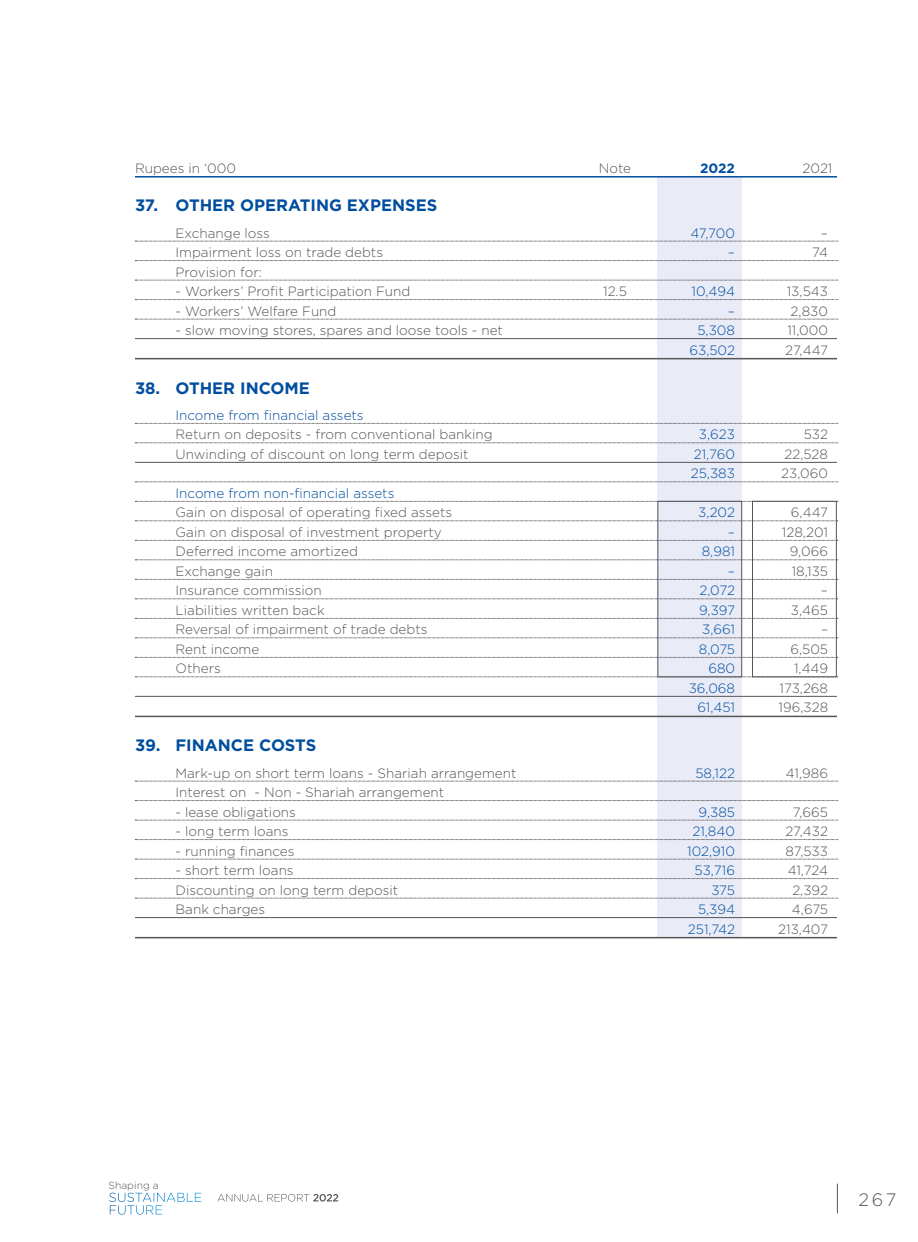
<style>
.page{position:relative;width:918px;height:1242px;background:#fff}
.page>*{position:absolute;margin:0;border:0;box-sizing:border-box;transform-origin:0 0}
.t1{font:300 18px "Gotham";color:#565656}
.t2{font:700 16.5px "Gotham";color:#004e9e}
.t3{font:300 13.5px "Gotham";color:#565656}
.t4{font:300 13.5px "Gotham";color:#004e9e}
.t5{font:700 13.5px "Gotham";color:#004e9e}
.t6{font:300 10.35px "Gotham";color:#58595b}
</style>
<div class="page">
<svg style="left:837px;top:1184px;width:1px;height:29px"></svg>
<svg style="left:218px;top:1194px;width:120px;height:8px"></svg>
<svg style="left:109px;top:1193px;width:92px;height:22px"></svg>
<div style="left:658px;top:177px;width:84px;height:760px;background:#e9ebf7"></div>
<div style="left:658px;top:501px;width:84px;height:176px;border:1px solid #565656"></div>
<div style="left:752px;top:501px;width:85px;height:176px;border:1px solid #565656"></div>
<hr style="left:135px;top:176px;width:702px;height:2px;background:#004e9e">
<svg style="left:135px;top:241px;width:703px;height:1px"></svg>
<svg style="left:135px;top:260px;width:703px;height:1px"></svg>
<svg style="left:135px;top:280px;width:703px;height:1px"></svg>
<svg style="left:135px;top:299px;width:703px;height:1px"></svg>
<svg style="left:135px;top:319px;width:703px;height:1px"></svg>
<hr style="left:135px;top:338px;width:702px;height:1px;background:#565656">
<hr style="left:135px;top:358px;width:702px;height:1px;background:#565656">
<svg style="left:135px;top:423px;width:703px;height:1px"></svg>
<svg style="left:135px;top:443px;width:703px;height:1px"></svg>
<hr style="left:135px;top:462px;width:702px;height:1px;background:#565656">
<svg style="left:135px;top:482px;width:703px;height:1px"></svg>
<svg style="left:135px;top:501px;width:703px;height:1px"></svg>
<svg style="left:135px;top:521px;width:703px;height:1px"></svg>
<svg style="left:135px;top:540px;width:703px;height:1px"></svg>
<svg style="left:135px;top:560px;width:703px;height:1px"></svg>
<svg style="left:135px;top:579px;width:703px;height:1px"></svg>
<svg style="left:135px;top:599px;width:703px;height:1px"></svg>
<svg style="left:135px;top:618px;width:703px;height:1px"></svg>
<svg style="left:135px;top:638px;width:703px;height:1px"></svg>
<svg style="left:135px;top:657px;width:703px;height:1px"></svg>
<svg style="left:135px;top:677px;width:703px;height:1px"></svg>
<hr style="left:135px;top:696px;width:702px;height:1px;background:#565656">
<hr style="left:135px;top:716px;width:702px;height:1px;background:#565656">
<svg style="left:135px;top:781px;width:703px;height:1px"></svg>
<svg style="left:135px;top:800px;width:703px;height:1px"></svg>
<svg style="left:135px;top:820px;width:703px;height:1px"></svg>
<svg style="left:135px;top:839px;width:703px;height:1px"></svg>
<svg style="left:135px;top:859px;width:703px;height:1px"></svg>
<svg style="left:135px;top:878px;width:703px;height:1px"></svg>
<svg style="left:135px;top:898px;width:703px;height:1px"></svg>
<hr style="left:135px;top:917px;width:702px;height:1px;background:#565656">
<hr style="left:135px;top:937px;width:702px;height:1px;background:#565656">
<p class="t3" style="left:135px;top:159px;width:103px">Rupees in ‘000</p>
<p class="t3" style="left:599px;top:159px;width:34px">Note</p>
<p class="t5" style="left:700px;top:159px;width:36px">2022</p>
<p class="t3" style="left:803px;top:159px;width:31px">2021</p>
<p class="t2" style="left:135px;top:195px;width:304px">37. OTHER OPERATING EXPENSES</p>
<p class="t3" style="left:176px;top:224px;width:96px">Exchange loss</p>
<p class="t4" style="left:690px;top:224px;width:46px">47,700</p>
<p class="t3" style="left:821px;top:224px;width:9px">–</p>
<p class="t3" style="left:176px;top:244px;width:209px">Impairment loss on trade debts</p>
<p class="t4" style="left:728px;top:244px;width:9px">–</p>
<p class="t3" style="left:812px;top:244px;width:17px">74</p>
<p class="t3" style="left:176px;top:263px;width:88px">Provision for:</p>
<p class="t3" style="left:176px;top:283px;width:236px">- Workers’ Profit Participation Fund</p>
<p class="t3" style="left:603px;top:283px;width:25px">12.5</p>
<p class="t4" style="left:692px;top:283px;width:45px">10,494</p>
<p class="t3" style="left:787px;top:283px;width:43px">13,543</p>
<p class="t3" style="left:176px;top:302px;width:162px">- Workers’ Welfare Fund</p>
<p class="t4" style="left:728px;top:302px;width:9px">–</p>
<p class="t3" style="left:791px;top:302px;width:39px">2,830</p>
<p class="t3" style="left:176px;top:322px;width:329px">- slow moving stores, spares and loose tools - net</p>
<p class="t4" style="left:697px;top:322px;width:39px">5,308</p>
<p class="t3" style="left:787px;top:322px;width:42px">11,000</p>
<p class="t4" style="left:690px;top:341px;width:47px">63,502</p>
<p class="t3" style="left:785px;top:341px;width:44px">27,447</p>
<p class="t2" style="left:135px;top:377px;width:177px">38. OTHER INCOME</p>
<p class="t4" style="left:176px;top:407px;width:190px">Income from financial assets</p>
<p class="t3" style="left:176px;top:426px;width:319px">Return on deposits - from conventional banking</p>
<p class="t4" style="left:699px;top:426px;width:38px">3,623</p>
<p class="t3" style="left:804px;top:426px;width:26px">532</p>
<p class="t3" style="left:176px;top:446px;width:295px">Unwinding of discount on long term deposit</p>
<p class="t4" style="left:694px;top:446px;width:43px">21,760</p>
<p class="t3" style="left:784px;top:446px;width:45px">22,528</p>
<p class="t4" style="left:691px;top:465px;width:46px">25,383</p>
<p class="t3" style="left:781px;top:465px;width:48px">23,060</p>
<p class="t4" style="left:176px;top:485px;width:220px">Income from non-financial assets</p>
<p class="t3" style="left:176px;top:504px;width:278px">Gain on disposal of operating fixed assets</p>
<p class="t4" style="left:698px;top:504px;width:38px">3,202</p>
<p class="t3" style="left:791px;top:504px;width:39px">6,447</p>
<p class="t3" style="left:176px;top:524px;width:268px">Gain on disposal of investment property</p>
<p class="t4" style="left:728px;top:524px;width:9px">–</p>
<p class="t3" style="left:782px;top:524px;width:48px">128,201</p>
<p class="t3" style="left:176px;top:543px;width:184px">Deferred income amortized</p>
<p class="t4" style="left:702px;top:543px;width:35px">8,981</p>
<p class="t3" style="left:790px;top:543px;width:40px">9,066</p>
<p class="t3" style="left:176px;top:563px;width:99px">Exchange gain</p>
<p class="t4" style="left:728px;top:563px;width:9px">–</p>
<p class="t3" style="left:792px;top:563px;width:38px">18,135</p>
<p class="t3" style="left:176px;top:582px;width:148px">Insurance commission</p>
<p class="t4" style="left:699px;top:582px;width:37px">2,072</p>
<p class="t3" style="left:821px;top:582px;width:9px">–</p>
<p class="t3" style="left:176px;top:602px;width:150px">Liabilities written back</p>
<p class="t4" style="left:699px;top:602px;width:38px">9,397</p>
<p class="t3" style="left:791px;top:602px;width:39px">3,465</p>
<p class="t3" style="left:176px;top:621px;width:253px">Reversal of impairment of trade debts</p>
<p class="t4" style="left:702px;top:621px;width:34px">3,661</p>
<p class="t3" style="left:821px;top:621px;width:9px">–</p>
<p class="t3" style="left:176px;top:641px;width:85px">Rent income</p>
<p class="t4" style="left:699px;top:641px;width:38px">8,075</p>
<p class="t3" style="left:790px;top:641px;width:39px">6,505</p>
<p class="t3" style="left:176px;top:660px;width:47px">Others</p>
<p class="t4" style="left:708px;top:660px;width:28px">680</p>
<p class="t3" style="left:794px;top:660px;width:36px">1,449</p>
<p class="t4" style="left:689px;top:680px;width:48px">36,068</p>
<p class="t3" style="left:780px;top:680px;width:50px">173,268</p>
<p class="t4" style="left:698px;top:699px;width:39px">61,451</p>
<p class="t3" style="left:779px;top:699px;width:51px">196,328</p>
<p class="t2" style="left:135px;top:735px;width:183px">39. FINANCE COSTS</p>
<p class="t3" style="left:176px;top:764px;width:342px">Mark-up on short term loans - Shariah arrangement</p>
<p class="t4" style="left:695px;top:764px;width:41px">58,122</p>
<p class="t3" style="left:786px;top:764px;width:44px">41,986</p>
<p class="t3" style="left:176px;top:784px;width:270px">Interest on - Non - Shariah arrangement</p>
<p class="t3" style="left:176px;top:803px;width:122px">- lease obligations</p>
<p class="t4" style="left:698px;top:803px;width:38px">9,385</p>
<p class="t3" style="left:793px;top:803px;width:37px">7,665</p>
<p class="t3" style="left:176px;top:823px;width:114px">- long term loans</p>
<p class="t4" style="left:692px;top:823px;width:44px">21,840</p>
<p class="t3" style="left:785px;top:823px;width:44px">27,432</p>
<p class="t3" style="left:176px;top:842px;width:121px">- running finances</p>
<p class="t4" style="left:687px;top:842px;width:49px">102,910</p>
<p class="t3" style="left:785px;top:842px;width:44px">87,533</p>
<p class="t3" style="left:176px;top:862px;width:120px">- short term loans</p>
<p class="t4" style="left:695px;top:862px;width:42px">53,716</p>
<p class="t3" style="left:788px;top:862px;width:42px">41,724</p>
<p class="t3" style="left:176px;top:881px;width:224px">Discounting on long term deposit</p>
<p class="t4" style="left:711px;top:881px;width:25px">375</p>
<p class="t3" style="left:792px;top:881px;width:37px">2,392</p>
<p class="t3" style="left:176px;top:901px;width:91px">Bank charges</p>
<p class="t4" style="left:698px;top:901px;width:39px">5,394</p>
<p class="t3" style="left:792px;top:901px;width:38px">4,675</p>
<p class="t4" style="left:688px;top:920px;width:49px">251,742</p>
<p class="t3" style="left:778px;top:920px;width:51px">213,407</p>
<p class="t6" style="left:108px;top:1179px;width:52px">Shaping a</p>
<h1 class="t1" style="left:858px;top:1188px;width:40px">267</h1>
</div>
